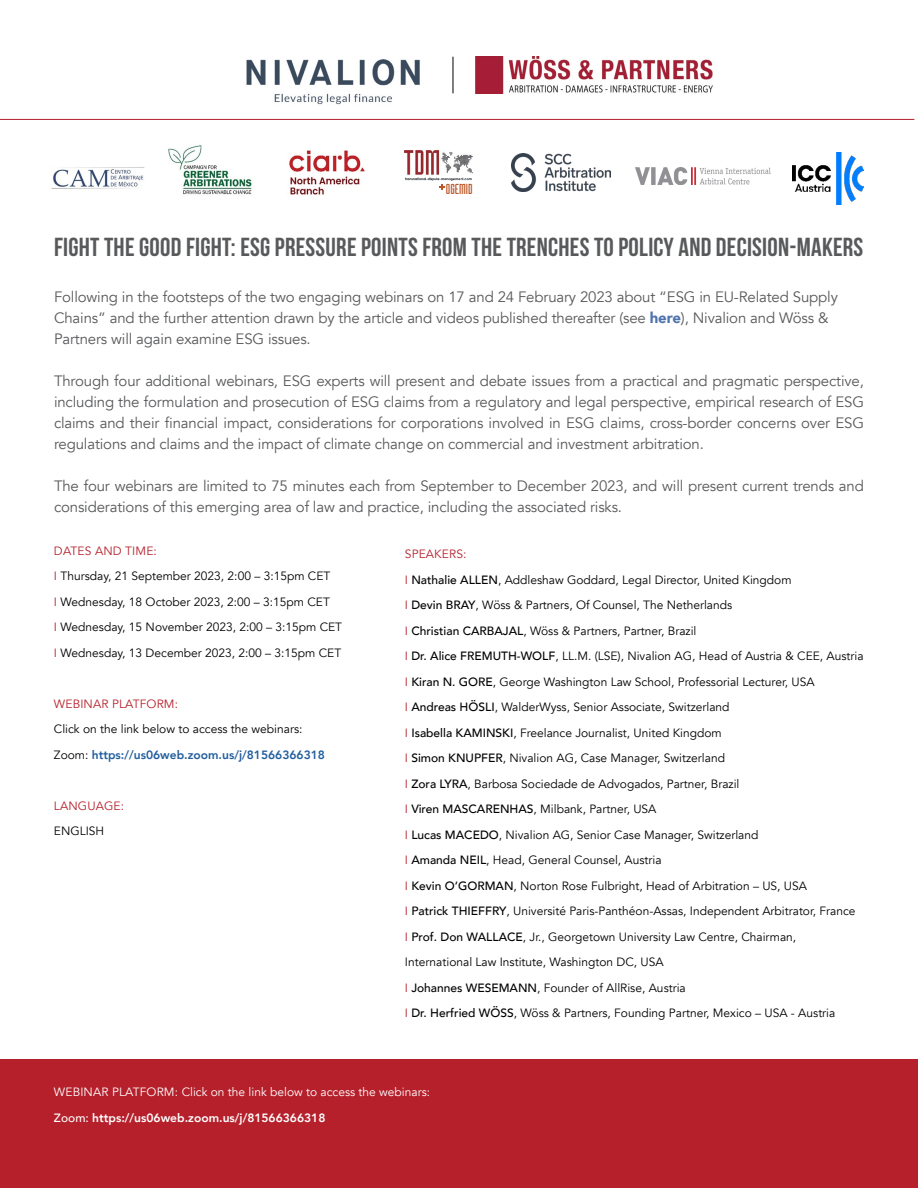
<style>
.page{position:relative;width:918px;height:1188px;background:#fff}
.page>*{position:absolute;margin:0;border:0;box-sizing:border-box;transform-origin:0 0}
.t1{font:26.1px "Bebas Neue";letter-spacing:.01em;color:#58595b}
.t2{font:15.75px "Tube";color:#bb5727}
.t3{font:15px/21px "Avenir";letter-spacing:-.01em;color:#58595b}
.t4{font:12px/25.5px "Avenir";color:#000}
.t5{font:12px/25.5px "Avenir";color:#fff}
.t6{font:12px "Avenir";letter-spacing:.01em;color:#b5202b}
.s1{font-weight:900;color:#4f73ad}
.s2{color:#b5202b}
.s3{font-weight:800;color:#215e9e}
.s4{font-weight:500}
.s5{font-style:inherit}
.s6{font-weight:800}
</style>
<div class="page">
<img style="left:222px;top:59px;width:215px;height:60px">
<div style="left:0;top:1060px;width:918px;height:128px;background:#b5202b"></div>
<hr style="left:0;top:119px;width:914px;height:1px;background:#b5202b">
<img style="left:476px;top:56px;width:237px;height:38px">
<hr style="left:453px;top:57px;width:1px;height:36px;background:#000">
<img style="left:168px;top:145px;width:84px;height:50px">
<img style="left:289px;top:150px;width:76px;height:45px">
<img style="left:404px;top:151px;width:68px;height:30px">
<img style="left:405px;top:178px;width:55px;height:2px">
<svg style="left:461px;top:178px;width:11px;height:2px"></svg>
<svg style="left:439px;top:184px;width:6px;height:6px"></svg>
<img style="left:512px;top:154px;width:99px;height:38px">
<img style="left:51px;top:167px;width:94px;height:22px">
<img style="left:636px;top:167px;width:134px;height:18px">
<img style="left:793px;top:153px;width:71px;height:52px">
<h2 class="t2" style="left:446px;top:181px;width:28px">OGEMID</h2>
<h1 class="t1" style="left:54px;top:233px;width:811px">FIGHT THE GOOD FIGHT: ESG PRESSURE POINTS FROM THE TRENCHES TO POLICY AND DECISION-MAKERS</h1>
<p class="t3" style="left:54px;top:287px;width:785px">Following in the footsteps of the two engaging webinars on 17 and 24 February 2023 about “ESG in EU-Related Supply<br>Chains” and the further attention drawn by the article and videos published thereafter (see <span class="s1">here</span>), Nivalion and Wöss &amp;<br>Partners will again examine ESG issues.</p>
<p class="t3" style="left:54px;top:371px;width:812px;text-align:justify">Through four additional webinars, ESG experts will present and debate issues from a practical and pragmatic perspective, including the formulation and prosecution of ESG claims from a regulatory and legal perspective, empirical research of ESG claims and their financial impact, considerations for corporations involved in ESG claims, cross-border concerns over ESG regulations and claims and the impact of climate change on commercial and investment arbitration.</p>
<p class="t3" style="left:54px;top:476px;width:811px">The four webinars are limited to 75 minutes each from September to December 2023, and will present current trends and considerations of this emerging area of law and practice, including the associated risks.</p>
<p class="t4" style="left:54px;top:538px;width:290px"><span class="s2">DATES AND TIME:<br></span><span class="s2">I</span> Thursday, 21 September 2023, 2:00 – 3:15pm CET<br><span class="s2">I</span> Wednesday, 18 October 2023, 2:00 – 3:15pm CET<br><span class="s2">I</span> Wednesday, 15 November 2023, 2:00 – 3:15pm CET <span class="s2">I</span> Wednesday, 13 December 2023, 2:00 – 3:15pm CET</p>
<p class="t6" style="left:54px;top:696px;width:126px">WEBINAR PLATFORM:</p>
<p class="t4" style="left:54px;top:717px;width:273px">Click on the link below to access the webinars:<br>Zoom: <span class="s3">https://us06web.zoom.us/j/81566366318</span></p>
<p class="t6" style="left:54px;top:798px;width:72px">LANGUAGE:</p>
<p class="t4" style="left:54px;top:819px;width:52px">ENGLISH</p>
<p class="t4" style="left:405px;top:541px;width:460px"><span class="s2">SPEAKERS:<br></span><span class="s2">I</span> <span class="s4">Nathalie ALLEN</span>, Addleshaw Goddard, Legal Director, United Kingdom<br><span class="s2">I</span> <span class="s4">Devin BRAY</span>, Wöss &amp; Partners, Of Counsel, The Netherlands<br><span class="s2">I</span> <span class="s4">Christian CARBAJAL</span>, Wöss &amp; Partners, Partner, Brazil<br><span class="s2">I</span> <span class="s4">Dr. Alice FREMUTH-WOLF</span>, LL.M. (LSE), Nivalion AG, Head of Austria &amp; CEE, Austria <span class="s2">I</span> <span class="s4">Kiran N. GORE</span>, George Washington Law School, Professorial Lecturer, USA<br><span class="s2">I</span> <span class="s4">Andreas HÖSLI</span>, WalderWyss, Senior Associate, Switzerland<br><span class="s2">I</span> <span class="s4">Isabella KAMINSKI</span>, Freelance Journalist, United Kingdom<br><span class="s2">I</span> <span class="s4">Simon KNUPFER</span>, Nivalion AG, Case Manager, Switzerland<br><span class="s2">I</span> <span class="s4">Zora LYRA</span>, Barbosa Sociedade de Advogados, Partner, Brazil<br><span class="s2">I</span> <span class="s4">Viren MASCARENHAS</span>, Milbank, Partner, USA<br><span class="s2">I</span> <span class="s4">Lucas MACEDO</span>, Nivalion AG, Senior Case Manager, Switzerland<br><span class="s2">I</span> <span class="s4">Amanda NEIL</span>, Head, General Counsel, Austria<br><span class="s2">I</span> <span class="s4">Kevin O’GORMAN</span>, Norton Rose Fulbright, Head of Arbitration – US, USA<br><span class="s2">I</span> <span class="s4">Patrick THIEFFRY</span>, Université Paris-Panthéon-Assas, Independent Arbitrator, France<br><span class="s2">I</span> <span class="s4">Prof. Don WALLACE</span>, Jr., Georgetown University Law Centre, Chairman, International Law Institute, Washington DC, USA<br><span class="s2">I</span> <span class="s4">Johannes WESEMANN</span>, Founder of AllRise, Austria<br><span class="s2">I</span> <span class="s4">Dr. Herfried WÖSS</span>, Wöss &amp; Partners, Founding Partner, Mexico – USA - Austria</p>
<p class="t5" style="left:54px;top:1080px;width:378px"><span class="s5">WEBINAR PLATFORM:</span> Click on the link below to access the webinars:<br><span class="s4">Zoom:</span> <span class="s6">https://us06web.zoom.us/j/81566366318</span></p>
</div>
